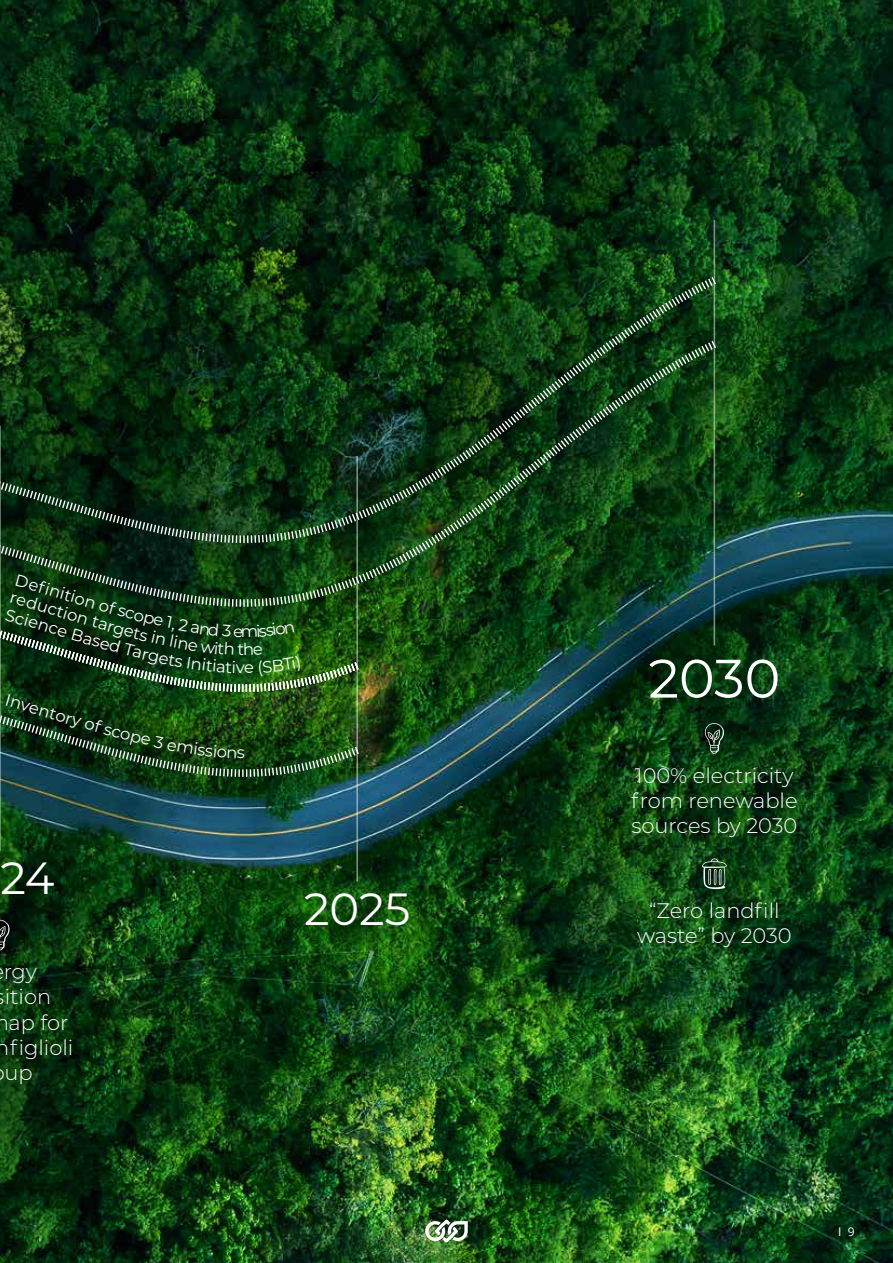
<style>
.page{position:relative;width:893px;height:1263px;background:#fff}
.page>*{position:absolute;margin:0;border:0;box-sizing:border-box;transform-origin:0 0}
.t1{font:54px "Montserrat";color:#fff}
.t2{font:45px "Montserrat";letter-spacing:-.005em;color:#fff}
.t3{font:300 21px/25.2px "Montserrat";color:#fff}
.t4{font:16.5px "Montserrat";color:#fff}
.t5{font:12px "Open Sans";color:#fff}
</style>
<div class="page">
<img style="left:0;top:0;width:893px;height:1263px">
<hr style="left:0;top:425px;width:1px;height:426px;background:#fff">
<hr style="left:356px;top:456px;width:2px;height:425px;background:#fff">
<hr style="left:714px;top:220px;width:1px;height:425px;background:#fff">
<svg style="left:0;top:920px;width:10px;height:30px"></svg>
<svg style="left:704px;top:723px;width:20px;height:31px"></svg>
<svg style="left:702px;top:858px;width:25px;height:31px"></svg>
<img style="left:0;top:544px;width:717px;height:64px">
<svg style="left:0;top:275px;width:717px;height:269px;background:#0f3714"></svg>
<svg style="left:425px;top:1219px;width:43px;height:24px"></svg>
<img style="left:0;top:574px;width:360px;height:131px">
<img style="left:0;top:714px;width:360px;height:64px">
<p class="t4" style="left:42px;top:575px;width:40px;rotate:17deg">fniti</p>
<p class="t4" style="left:78px;top:586px;width:48px;rotate:16deg">on of</p>
<p class="t4" style="left:30px;top:590px;width:44px;rotate:17deg">ducti</p>
<p class="t4" style="left:71px;top:603px;width:50px;rotate:16deg">on tar</p>
<p class="t4" style="left:28px;top:609px;width:46px;rotate:17deg">ience</p>
<p class="t4" style="left:75px;top:623px;width:42px;rotate:16deg">Base</p>
<p class="t4" style="left:14px;top:689px;width:66px;rotate:17deg">nventor</p>
<p class="t4" style="left:75px;top:708px;width:43px;rotate:16deg">y ofs</p>
<h2 class="t2" style="left:0;top:847px;width:56px">24</h2>
<p class="t3" style="left:4px;top:958px;width:35px">rgy</p>
<p class="t3" style="left:5px;top:984px;width:48px">ition</p>
<p class="t3" style="left:9px;top:1009px;width:61px">ap for</p>
<p class="t3" style="left:-4px;top:1034px;width:79px">nfiglioli</p>
<p class="t3" style="left:5px;top:1059px;width:30px">up</p>
<h2 class="t2" style="left:304px;top:878px;width:108px">2025</h2>
<h1 class="t1" style="left:648px;top:641px;width:133px">2030</h1>
<p class="t3" style="left:631px;top:762px;width:168px">100% electricity from renewable sources by 2030</p>
<p class="t3" style="left:637px;top:897px;width:156px;text-align:center">“Zero landfill waste” by 2030</p>
<p class="t5" style="left:838px;top:1223px;width:18px">I 9</p>
</div>
